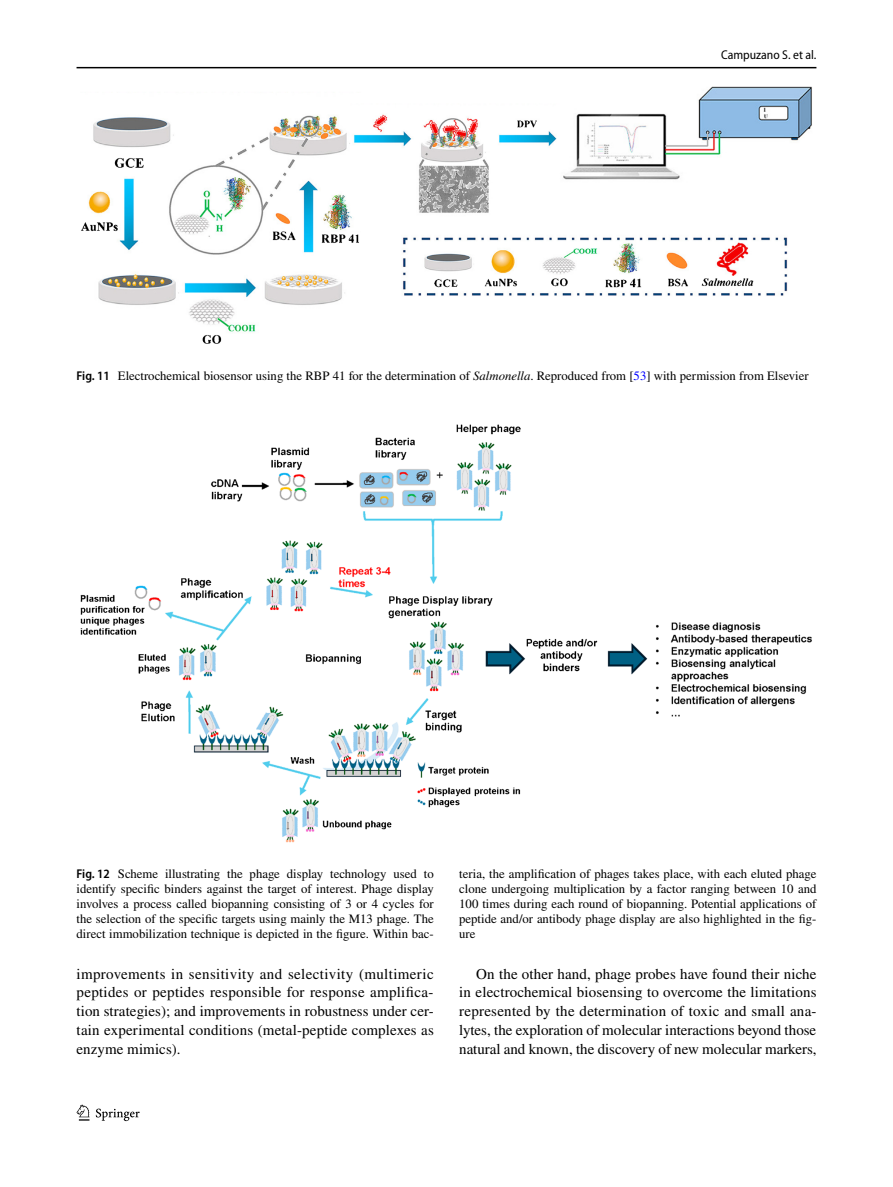
<style>
.page{position:relative;width:893px;height:1187px;background:#fff}
.page>*{position:absolute;margin:0;border:0;box-sizing:border-box;transform-origin:0 0}
.t1{font:15px/18.8px "STIX";color:#000;text-align:justify}
.t2{font:12.75px/15px "STIX";color:#000;text-align:justify}
.t3{font:semi-condensed 12.75px "Myriad Pro";color:#000}
.s1{font-family:"Myriad Pro";font-weight:600;font-stretch:semi-condensed}
.s2{font-style:italic}
.s3{color:#00f}
</style>
<div class="page">
<hr style="left:77px;top:67px;width:739px;height:1px;background:#000">
<svg style="left:77px;top:1104px;width:12px;height:16px"></svg>
<svg style="left:96px;top:1108px;width:44px;height:12px"></svg>
<img style="left:81px;top:87px;width:731px;height:257px">
<img style="left:81px;top:424px;width:731px;height:418px">
<p class="t3" style="left:721px;top:48px;width:97px">Campuzano S. et al.</p>
<p class="t2" style="left:77px;top:369px;width:734px"><span class="s1">Fig. 11</span> Electrochemical biosensor using the RBP 41 for the determination of <span class="s2">Salmonella</span>. Reproduced from [<span class="s3">53</span>] with permission from Elsevier</p>
<p class="t2" style="left:77px;top:866px;width:359px"><span class="s1">Fig. 12</span> Scheme illustrating the phage display technology used to identify specific binders against the target of interest. Phage display involves a process called biopanning consisting of 3 or 4 cycles for the selection of the specific targets using mainly the M13 phage. The direct immobilization technique is depicted in the figure. Within bac-</p>
<p class="t2" style="left:459px;top:866px;width:359px">teria, the amplification of phages takes place, with each eluted phage clone undergoing multiplication by a factor ranging between 10 and 100 times during each round of biopanning. Potential applications of peptide and/or antibody phage display are also highlighted in the fig&shy;ure</p>
<p class="t1" style="left:77px;top:965px;width:359px">improvements in sensitivity and selectivity (multimeric peptides or peptides responsible for response amplifica&shy;tion strategies); and improvements in robustness under cer&shy;tain experimental conditions (metal-peptide complexes as enzyme mimics).</p>
<p class="t1" style="left:459px;top:965px;width:359px;text-indent:17px">On the other hand, phage probes have found their niche in electrochemical biosensing to overcome the limitations represented by the determination of toxic and small ana&shy;lytes, the exploration of molecular interactions beyond those natural and known, the discovery of new molecular markers,</p>
</div>
